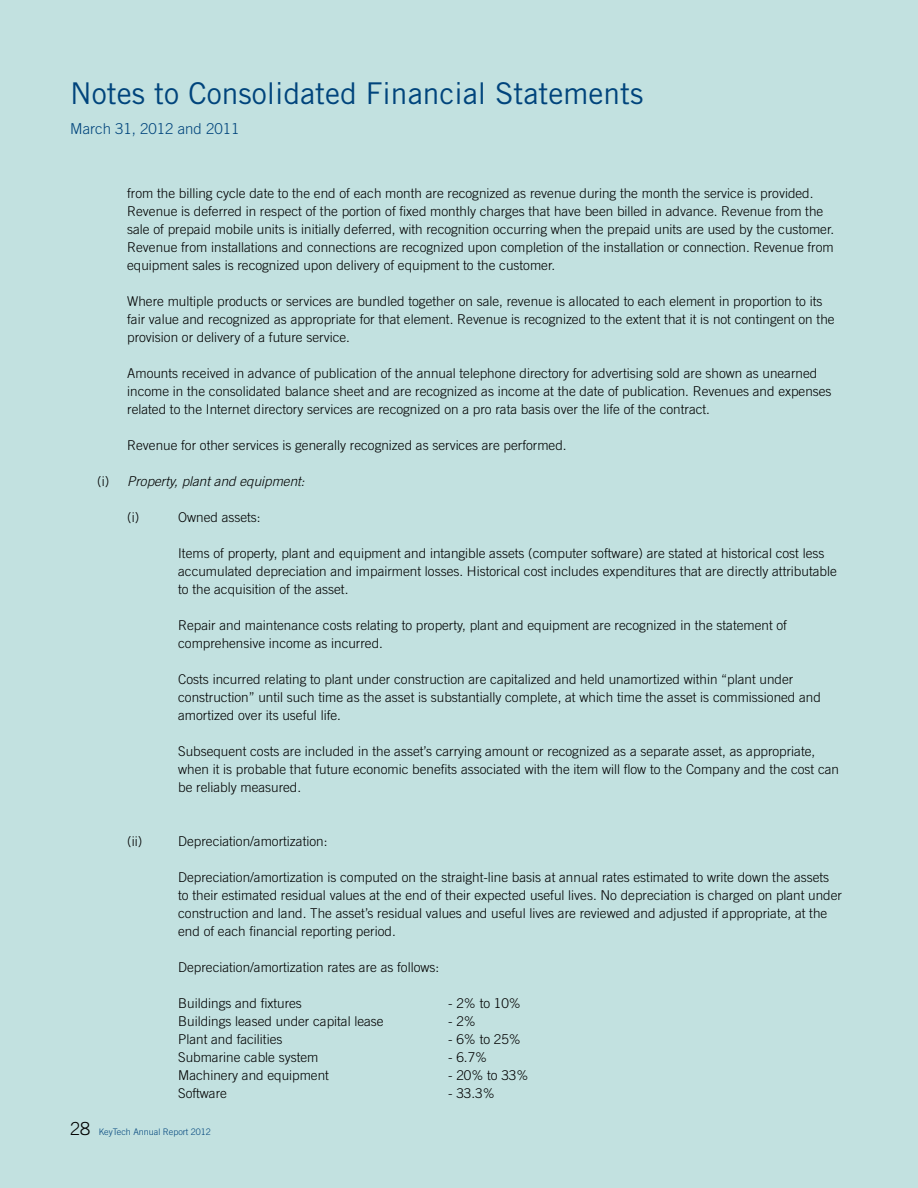
<style>
.page{position:relative;width:918px;height:1188px;background:#c2e1e0}
.page>*{position:absolute;margin:0;border:0;box-sizing:border-box;transform-origin:0 0}
.t1{font:30px "Trade Gothic";color:#00447c}
.t2{font:300 15px "Trade Gothic";color:#00447c}
.t3{font:300 13.5px/18px "Trade Gothic";color:#000}
.t4{font:italic 300 13.5px "Trade Gothic";color:#000}
.t5{font:300 9px "Trade Gothic";color:#00447c}
.s1{font-style:normal}
.s2{font-size:18px;color:#000}
</style>
<div class="page">
<h1 class="t1" style="left:70px;top:75px;width:575px">Notes to Consolidated Financial Statements</h1>
<p class="t2" style="left:70px;top:120px;width:171px">March 31, 2012 and 2011</p>
<p class="t3" style="left:127px;top:184px;width:709px">from the billing cycle date to the end of each month are recognized as revenue during the month the service is provided.<br>Revenue is deferred in respect of the portion of fixed monthly charges that have been billed in advance. Revenue from the sale of prepaid mobile units is initially deferred, with recognition occurring when the prepaid units are used by the customer.<br>Revenue from installations and connections are recognized upon completion of the installation or connection. Revenue from equipment sales is recognized upon delivery of equipment to the customer.</p>
<p class="t3" style="left:127px;top:292px;width:709px">Where multiple products or services are bundled together on sale, revenue is allocated to each element in proportion to its fair value and recognized as appropriate for that element. Revenue is recognized to the extent that it is not contingent on the provision or delivery of a future service.</p>
<p class="t3" style="left:127px;top:364px;width:706px">Amounts received in advance of publication of the annual telephone directory for advertising sold are shown as unearned income in the consolidated balance sheet and are recognized as income at the date of publication. Revenues and expenses related to the Internet directory services are recognized on a pro rata basis over the life of the contract.</p>
<p class="t3" style="left:127px;top:436px;width:441px">Revenue for other services is generally recognized as services are performed.</p>
<p class="t4" style="left:97px;top:473px;width:209px"><span class="s1">(i)</span> Property, plant and equipment:</p>
<p class="t3" style="left:127px;top:508px;width:13px">(i)</p>
<p class="t3" style="left:178px;top:508px;width:84px">Owned assets:</p>
<p class="t3" style="left:178px;top:544px;width:660px">Items of property, plant and equipment and intangible assets (computer software) are stated at historical cost less accumulated depreciation and impairment losses. Historical cost includes expenditures that are directly attributable to the acquisition of the asset.</p>
<p class="t3" style="left:178px;top:616px;width:610px">Repair and maintenance costs relating to property, plant and equipment are recognized in the statement of comprehensive income as incurred.</p>
<p class="t3" style="left:178px;top:670px;width:644px">Costs incurred relating to plant under construction are capitalized and held unamortized within “plant under construction” until such time as the asset is substantially complete, at which time the asset is commissioned and amortized over its useful life.</p>
<p class="t3" style="left:178px;top:742px;width:662px">Subsequent costs are included in the asset’s carrying amount or recognized as a separate asset, as appropriate, when it is probable that future economic benefits associated with the item will flow to the Company and the cost can be reliably measured.</p>
<p class="t3" style="left:127px;top:832px;width:16px">(ii)</p>
<p class="t3" style="left:178px;top:832px;width:151px">Depreciation/amortization:</p>
<p class="t3" style="left:178px;top:868px;width:665px">Depreciation/amortization is computed on the straight-line basis at annual rates estimated to write down the assets to their estimated residual values at the end of their expected useful lives. No depreciation is charged on plant under construction and land. The asset’s residual values and useful lives are reviewed and adjusted if appropriate, at the end of each financial reporting period.</p>
<p class="t3" style="left:178px;top:958px;width:262px">Depreciation/amortization rates are as follows:</p>
<p class="t3" style="left:178px;top:994px;width:125px">Buildings and fixtures</p>
<p class="t3" style="left:448px;top:994px;width:74px">- 2% to 10%</p>
<p class="t3" style="left:178px;top:1012px;width:207px">Buildings leased under capital lease</p>
<p class="t3" style="left:448px;top:1012px;width:29px">- 2%</p>
<p class="t3" style="left:178px;top:1030px;width:106px">Plant and facilities</p>
<p class="t3" style="left:448px;top:1030px;width:74px">- 6% to 25%</p>
<p class="t3" style="left:178px;top:1048px;width:142px">Submarine cable system</p>
<p class="t3" style="left:448px;top:1048px;width:41px">- 6.7%</p>
<p class="t3" style="left:178px;top:1066px;width:152px">Machinery and equipment</p>
<p class="t3" style="left:448px;top:1066px;width:82px">- 20% to 33%</p>
<p class="t3" style="left:178px;top:1084px;width:50px">Software</p>
<p class="t3" style="left:448px;top:1084px;width:48px">- 33.3%</p>
<p class="t5" style="left:70px;top:1126px;width:142px"><span class="s2">28</span> KeyTech Annual Report 2012</p>
</div>
